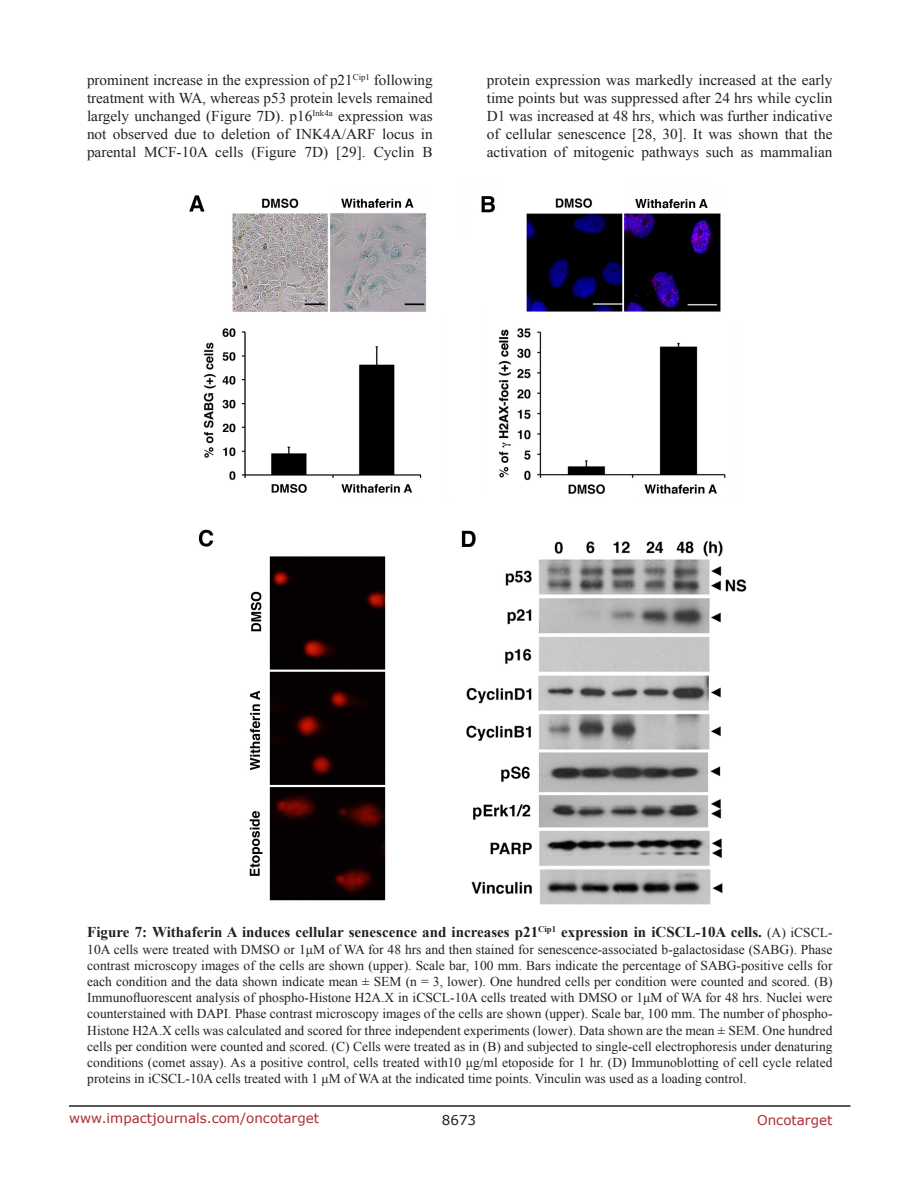
<style>
.page{position:relative;width:918px;height:1188px;background:#fff}
.page>*{position:absolute;margin:0;border:0;box-sizing:border-box;transform-origin:0 0}
.BodyText{font:15px/18px "Times New Roman";color:#221f22;text-align:justify}
.FigureText{font:700 15px "Times New Roman";color:#221f22}
.FigureText-2{font:13.5px/16.2px "Times New Roman";color:#221f22;text-align:justify}
.t1{font:13.5px "Verdana";color:#ac2b31}
.t2{font:13.5px "Verdana";color:#221f22}
.s1{font-weight:400;font-size:13.5px}
</style>
<div class="page">
<hr style="left:69px;top:1105px;width:781px;height:2px;background:#231f20">
<img style="left:189px;top:195px;width:558px;height:710px">
<p class="BodyText" style="left:87px;top:71px;width:347px">prominent increase in the expression of p21<sup>Cip1</sup> following treatment with WA, whereas p53 protein levels remained largely unchanged (Figure 7D). p16<sup>Ink4a</sup> expression was not observed due to deletion of INK4A/ARF locus in parental MCF-10A cells (Figure 7D) [29]. Cyclin B</p>
<p class="BodyText" style="left:487px;top:71px;width:347px">protein expression was markedly increased at the early time points but was suppressed after 24 hrs while cyclin D1 was increased at 48 hrs, which was further indicative of cellular senescence [28, 30]. It was shown that the activation of mitogenic pathways such as mammalian</p>
<p class="FigureText" style="left:87px;top:922px;width:747px">Figure 7: Withaferin A induces cellular senescence and increases p21<sup>Cip1</sup> expression in iCSCL-10A cells. <span class="s1">(A) iCSCL-</span></p>
<p class="FigureText-2" style="left:87px;top:941px;width:747px">10A cells were treated with DMSO or 1μM of WA for 48 hrs and then stained for senescence-associated b-galactosidase (SABG). Phase contrast microscopy images of the cells are shown (upper). Scale bar, 100 mm. Bars indicate the percentage of SABG-positive cells for each condition and the data shown indicate mean ± SEM (n = 3, lower). One hundred cells per condition were counted and scored. (B)<br>Immunofluorescent analysis of phospho-Histone H2A.X in iCSCL-10A cells treated with DMSO or 1μM of WA for 48 hrs. Nuclei were counterstained with DAPI. Phase contrast microscopy images of the cells are shown (upper). Scale bar, 100 mm. The number of phospho-Histone H2A.X cells was calculated and scored for three independent experiments (lower). Data shown are the mean ± SEM. One hundred cells per condition were counted and scored. (C) Cells were treated as in (B) and subjected to single-cell electrophoresis under denaturing conditions (comet assay). As a positive control, cells treated with10 μg/ml etoposide for 1 hr. (D) Immunoblotting of cell cycle related proteins in iCSCL-10A cells treated with 1 μM of WA at the indicated time points. Vinculin was used as a loading control.</p>
<p class="t1" style="left:69px;top:1109px;width:252px">www.impactjournals.com/oncotarget</p>
<p class="t2" style="left:442px;top:1111px;width:36px">8673</p>
<p class="t1" style="left:757px;top:1111px;width:77px">Oncotarget</p>
</div>
